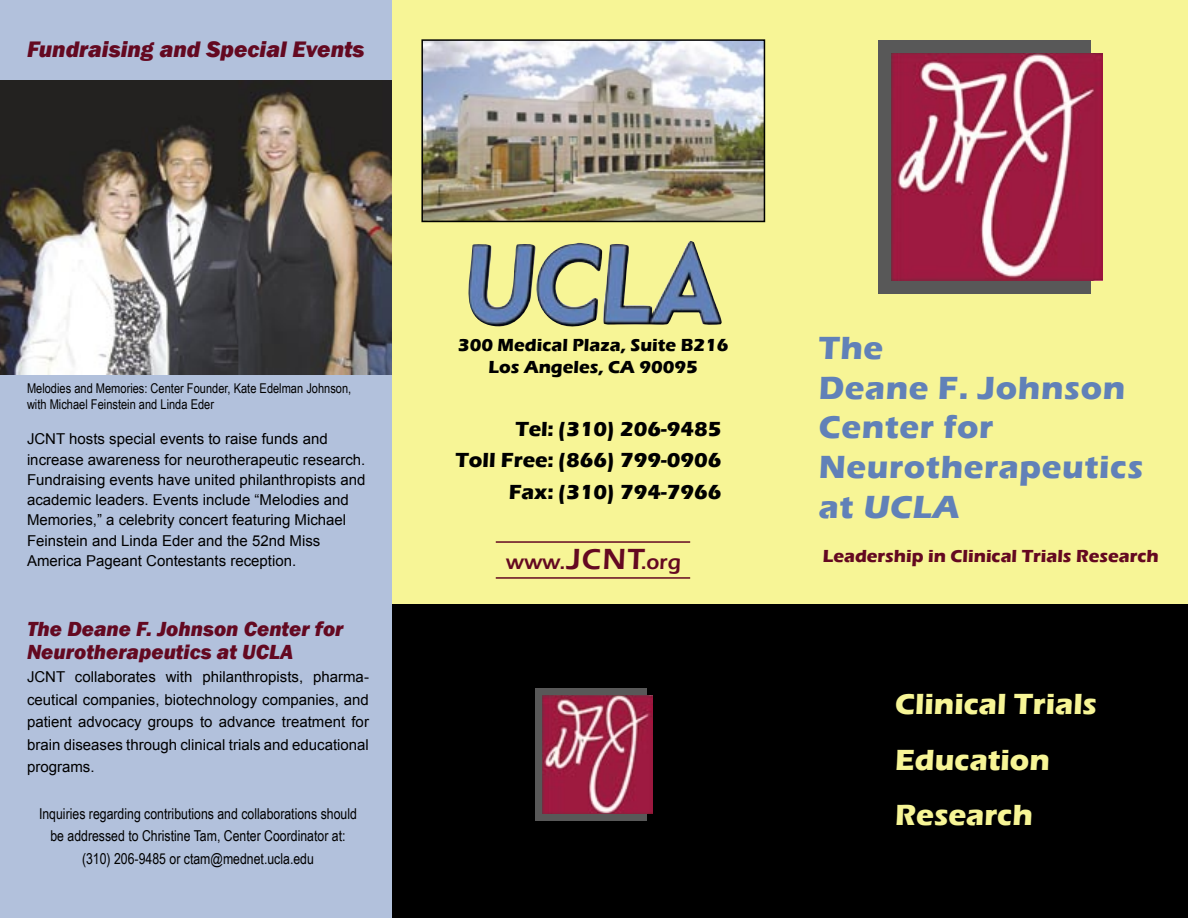
<style>
.page{position:relative;width:1188px;height:918px;background:#f7f596}
.page>*{position:absolute;margin:0;border:0;box-sizing:border-box;transform-origin:0 0}
.t1{font:700 33px "Eras ITC";letter-spacing:.02em;color:#6181b8}
.t2{font:700 30px "Eras ITC";color:#f7f596}
.t3{font:italic 800 23.1px "Franklin Gothic";color:#640921}
.t4{font:700 21px "Eras ITC";color:#000}
.t5{font:italic 800 21px/22.5px "Franklin Gothic";color:#640921}
.t6{font:600 21px "Eras ITC";color:#640921}
.t7{font:700 18px "Eras ITC";color:#000}
.t8{font:700 18px "Eras ITC";color:#640921}
.t9{font:15px/20.2px "Arial";color:#000;text-align:justify}
.t10{font:15px/22.5px "Arial Narrow";color:#000;text-align:center}
.t11{font:13.5px/16.2px "Arial Narrow";color:#000}
.s1{font-size:30px}
</style>
<div class="page">
<div style="left:0;top:605px;width:1188px;height:313px;background:#000"></div>
<div style="left:0;top:0;width:391px;height:918px;background:#b2c1dc"></div>
<img style="left:424px;top:42px;width:338px;height:177px">
<div style="left:421px;top:39px;width:344px;height:183px;border:2px solid #000"></div>
<hr style="left:496px;top:577px;width:194px;height:2px;background:#640921">
<hr style="left:496px;top:541px;width:194px;height:2px;background:#640921">
<div style="left:878px;top:40px;width:213px;height:254px;background:#585858"></div>
<img style="left:891px;top:53px;width:212px;height:228px">
<div style="left:536px;top:688px;width:111px;height:133px;background:#585858"></div>
<img style="left:542px;top:695px;width:111px;height:119px">
<img style="left:0;top:81px;width:391px;height:294px">
<img style="left:468px;top:241px;width:254px;height:86px">
<p class="t3" style="left:27px;top:34px;width:339px">Fundraising and Special Events</p>
<p class="t11" style="left:27px;top:379px;width:326px">Melodies and Memories: Center Founder, Kate Edelman Johnson, with Michael Feinstein and Linda Eder</p>
<p class="t9" style="left:27px;top:429px;width:340px;text-align:left">JCNT hosts special events to raise funds and increase awareness for neurotherapeutic research.<br>Fundraising events have united philanthropists and academic leaders. Events include “Melodies and Memories,” a celebrity concert featuring Michael Feinstein and Linda Eder and the 52nd Miss America Pageant Contestants reception.</p>
<p class="t5" style="left:27px;top:618px;width:318px">The Deane F. Johnson Center for<br>Neurotherapeutics at UCLA</p>
<p class="t9" style="left:27px;top:666px;width:343px;line-height:22.5px">JCNT collaborates with philanthropists, pharma&shy;ceutical companies, biotechnology companies, and patient advocacy groups to advance treatment for brain diseases through clinical trials and educational programs.</p>
<p class="t10" style="left:39px;top:802px;width:319px">Inquiries regarding contributions and collaborations should be addressed to Christine Tam, Center Coordinator at: (310) 206-9485 or ctam@mednet.ucla.edu</p>
<p class="t7" style="left:458px;top:335px;width:272px">300 Medical Plaza, Suite B216</p>
<p class="t7" style="left:489px;top:356px;width:211px">Los Angeles, CA 90095</p>
<p class="t4" style="left:515px;top:417px;width:208px">Tel: (310) 206-9485</p>
<p class="t4" style="left:456px;top:448px;width:267px">Toll Free: (866) 799-0906</p>
<p class="t4" style="left:509px;top:480px;width:214px">Fax: (310) 794-7966</p>
<p class="t6" style="left:506px;top:551px;width:177px">www.<span class="s1">JCNT</span>.org</p>
<p class="t1" style="left:819px;top:329px;width:66px">The</p>
<p class="t1" style="left:819px;top:369px;width:308px">Deane F. Johnson</p>
<p class="t1" style="left:819px;top:408px;width:176px">Center for</p>
<p class="t1" style="left:819px;top:448px;width:326px">Neurotherapeutics</p>
<p class="t1" style="left:819px;top:488px;width:142px">at UCLA</p>
<p class="t8" style="left:823px;top:546px;width:337px">Leadership in Clinical Trials Research</p>
<p class="t2" style="left:895px;top:687px;width:203px">Clinical Trials</p>
<p class="t2" style="left:895px;top:743px;width:156px">Education</p>
<p class="t2" style="left:895px;top:798px;width:139px">Research</p>
</div>
